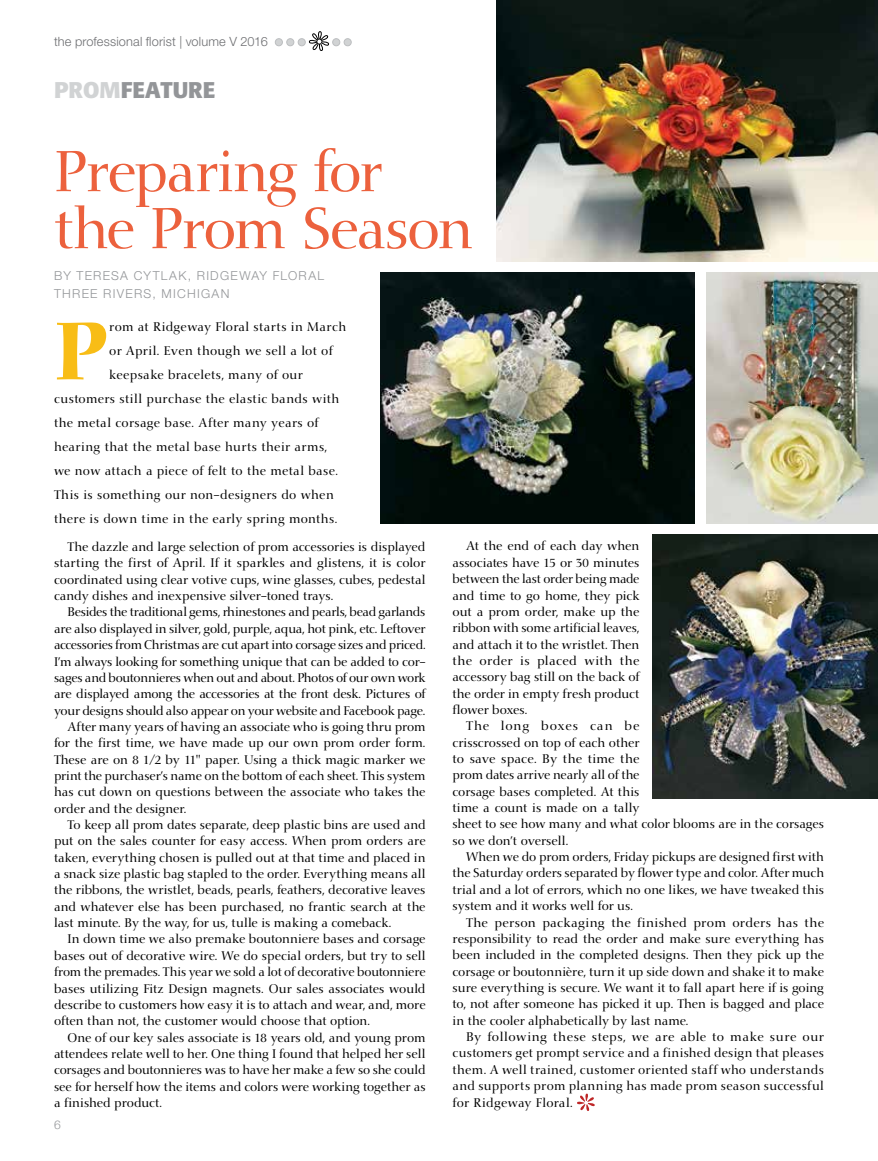
<style>
.page{position:relative;width:878px;height:1161px;background:#fff}
.page>*{position:absolute;margin:0;border:0;box-sizing:border-box;transform-origin:0 0}
.t1{font:500 80.4px "Nofret";color:#f8bd16}
.t2{font:57px/57px "Nofret";letter-spacing:-.03em;color:#ec613d}
.t3{font:700 22.5px "Formata";color:#939598}
.t4{font:300 12.75px "Helvetica Neue LT Std";letter-spacing:.01em;color:#6d6e71}
.t5{font:12.3px/16.4px "Nofret";letter-spacing:.005em;color:#000;text-align:justify}
.t6{font:12.3px "Nofret";letter-spacing:-.02em;color:#000}
.t7{font:12.3px "Nofret";letter-spacing:.03em;color:#000}
.t8{font:12.3px "Nofret";letter-spacing:.045em;color:#000}
.t9{font:12.3px "Nofret";letter-spacing:.035em;color:#000}
.t10{font:12.3px "Nofret";letter-spacing:-.015em;color:#000}
.t11{font:12.3px "Nofret";letter-spacing:-.025em;color:#000}
.t12{font:300 12.3px/18px "Helvetica Neue LT Std";letter-spacing:.1em;color:#939598}
.t13{font:12.3px "Nofret";letter-spacing:.04em;color:#000}
.t14{font:12.3px "Nofret";letter-spacing:.025em;color:#000}
.t15{font:300 12px "Helvetica Neue";color:#939598}
.s1{color:#d1d3d4}
</style>
<div class="page">
<div style="left:275px;top:39px;width:7px;height:7px;background:#d1d3d4;border-radius:50%"></div>
<div style="left:275px;top:38px;width:8px;height:8px;border:1px solid #bcbec0;border-radius:50%"></div>
<div style="left:287px;top:39px;width:7px;height:7px;background:#d1d3d4;border-radius:50%"></div>
<div style="left:286px;top:38px;width:8px;height:8px;border:1px solid #bcbec0;border-radius:50%"></div>
<div style="left:298px;top:39px;width:7px;height:7px;background:#d1d3d4;border-radius:50%"></div>
<div style="left:298px;top:38px;width:8px;height:8px;border:1px solid #bcbec0;border-radius:50%"></div>
<svg style="left:309px;top:31px;width:20px;height:20px"></svg>
<div style="left:332px;top:39px;width:8px;height:7px;background:#d1d3d4;border-radius:50%"></div>
<div style="left:332px;top:38px;width:8px;height:8px;border:1px solid #bcbec0;border-radius:50%"></div>
<div style="left:344px;top:39px;width:7px;height:7px;background:#d1d3d4;border-radius:50%"></div>
<div style="left:344px;top:38px;width:7px;height:8px;border:1px solid #bcbec0;border-radius:50%"></div>
<svg style="left:577px;top:1093px;width:18px;height:18px"></svg>
<img style="left:706px;top:273px;width:172px;height:251px">
<img style="left:380px;top:273px;width:314px;height:251px">
<img style="left:496px;top:0;width:382px;height:262px">
<img style="left:652px;top:535px;width:226px;height:263px">
<p class="t4" style="left:54px;top:34px;width:215px">the professional florist | volume V 2016</p>
<h3 class="t3" style="left:54px;top:76px;width:163px"><span class="s1">PROM</span>FEATURE</h3>
<h2 class="t2" style="left:54px;top:144px;width:420px">Preparing for the Prom Season</h2>
<p class="t12" style="left:54px;top:266px;width:271px">BY TERESA CYTLAK, RIDGEWAY FLORAL<br>THREE RIVERS, MICHIGAN</p>
<h1 class="t1" style="left:54px;top:302px;width:55px">P</h1>
<p class="t13" style="left:109px;top:320px;width:238px">rom at Ridgeway Floral starts in March</p>
<p class="t14" style="left:109px;top:344px;width:225px">or April. Even though we sell a lot of</p>
<p class="t7" style="left:109px;top:368px;width:195px">keepsake bracelets, many of our</p>
<p class="t8" style="left:54px;top:392px;width:287px">customers still purchase the elastic bands with</p>
<p class="t9" style="left:54px;top:416px;width:266px">the metal corsage base. After many years of</p>
<p class="t8" style="left:54px;top:440px;width:274px">hearing that the metal base hurts their arms,</p>
<p class="t7" style="left:54px;top:464px;width:285px">we now attach a piece of felt to the metal base.</p>
<p class="t7" style="left:54px;top:488px;width:281px">This is something our non-designers do when</p>
<p class="t9" style="left:54px;top:512px;width:285px">there is down time in the early spring months.</p>
<p class="t5" style="left:54px;top:539px;width:373px;text-indent:13px">The dazzle and large selection of prom accessories is displayed starting the first of April. If it sparkles and glistens, it is color coordinated using clear votive cups, wine glasses, cubes, pedestal candy dishes and inexpensive silver-toned trays.</p>
<p class="t6" style="left:68px;top:605px;width:359px">Besides the traditional gems, rhinestones and pearls, bead garlands</p>
<p class="t5" style="left:54px;top:621px;width:373px">are also displayed in silver, gold, purple, aqua, hot pink, etc. Leftover</p>
<p class="t5" style="left:54px;top:637px;width:373px">accessories from Christmas are cut apart into corsage sizes and priced.</p>
<p class="t5" style="left:54px;top:653px;width:373px">I’m always looking for something unique that can be added to cor-</p>
<p class="t11" style="left:54px;top:670px;width:373px">sages and boutonnieres when out and about. Photos of our own work</p>
<p class="t5" style="left:54px;top:686px;width:373px">are displayed among the accessories at the front desk. Pictures of</p>
<p class="t6" style="left:54px;top:703px;width:373px">your designs should also appear on your website and Facebook page.</p>
<p class="t5" style="left:68px;top:719px;width:359px">After many years of having an associate who is going thru prom</p>
<p class="t5" style="left:54px;top:735px;width:373px">for the first time, we have made up our own prom order form.</p>
<p class="t5" style="left:54px;top:751px;width:373px">These are on 8 1/2 by 11" paper. Using a thick magic marker we</p>
<p class="t5" style="left:54px;top:768px;width:373px">print the purchaser’s name on the bottom of each sheet. This system</p>
<p class="t5" style="left:54px;top:784px;width:373px">has cut down on questions between the associate who takes the</p>
<p class="t5" style="left:54px;top:800px;width:134px">order and the designer.</p>
<p class="t5" style="left:68px;top:817px;width:359px">To keep all prom dates separate, deep plastic bins are used and</p>
<p class="t5" style="left:54px;top:833px;width:373px">put on the sales counter for easy access. When prom orders are</p>
<p class="t5" style="left:54px;top:850px;width:373px">taken, everything chosen is pulled out at that time and placed in</p>
<p class="t5" style="left:54px;top:866px;width:373px">a snack size plastic bag stapled to the order. Everything means all</p>
<p class="t5" style="left:54px;top:882px;width:373px">the ribbons, the wristlet, beads, pearls, feathers, decorative leaves</p>
<p class="t5" style="left:54px;top:899px;width:373px">and whatever else has been purchased, no frantic search at the</p>
<p class="t5" style="left:54px;top:915px;width:339px">last minute. By the way, for us, tulle is making a comeback.</p>
<p class="t5" style="left:68px;top:931px;width:359px">In down time we also premake boutonniere bases and corsage</p>
<p class="t5" style="left:54px;top:948px;width:373px">bases out of decorative wire. We do special orders, but try to sell</p>
<p class="t10" style="left:54px;top:965px;width:373px">from the premades. This year we sold a lot of decorative boutonniere</p>
<p class="t5" style="left:54px;top:980px;width:373px">bases utilizing Fitz Design magnets. Our sales associates would</p>
<p class="t5" style="left:54px;top:997px;width:373px">describe to customers how easy it is to attach and wear, and, more</p>
<p class="t5" style="left:54px;top:1013px;width:317px">often than not, the customer would choose that option.</p>
<p class="t5" style="left:68px;top:1029px;width:359px">One of our key sales associate is 18 years old, and young prom</p>
<p class="t5" style="left:54px;top:1046px;width:373px">attendees relate well to her. One thing I found that helped her sell</p>
<p class="t5" style="left:54px;top:1062px;width:373px">corsages and boutonnieres was to have her make a few so she could</p>
<p class="t5" style="left:54px;top:1078px;width:373px">see for herself how the items and colors were working together as</p>
<p class="t5" style="left:54px;top:1095px;width:110px">a finished product.</p>
<p class="t15" style="left:54px;top:1115px;width:8px">6</p>
<p class="t5" style="left:452px;top:538px;width:188px;text-indent:14px">At the end of each day when associates have 15 or 30 minutes between the last order being made and time to go home, they pick out a prom order, make up the ribbon with some artificial leaves, and attach it to the wristlet. Then the order is placed with the accessory bag still on the back of the order in empty fresh product flower boxes.</p>
<p class="t5" style="left:452px;top:718px;width:373px;text-align:left;text-indent:14px">The long boxes can be<br>crisscrossed on top of each other<br>to save space. By the time the<br>prom dates arrive nearly all of the<br>corsage bases completed. At this<br>time a count is made on a tally<br>sheet to see how many and what color blooms are in the corsages so we don’t oversell.</p>
<p class="t5" style="left:452px;top:849px;width:373px;text-indent:14px">When we do prom orders, Friday pickups are designed first with the Saturday orders separated by flower type and color. After much trial and a lot of errors, which no one likes, we have tweaked this system and it works well for us.</p>
<p class="t5" style="left:452px;top:914px;width:373px;text-indent:14px">The person packaging the finished prom orders has the responsibility to read the order and make sure everything has been included in the completed designs. Then they pick up the corsage or boutonnière, turn it up side down and shake it to make sure everything is secure. We want it to fall apart here if is going to, not after someone has picked it up. Then is bagged and place in the cooler alphabetically by last name.</p>
<p class="t5" style="left:452px;top:1029px;width:373px;text-indent:14px">By following these steps, we are able to make sure our customers get prompt service and a finished design that pleases them. A well trained, customer oriented staff who understands and supports prom planning has made prom season successful for Ridgeway Floral.</p>
</div>
